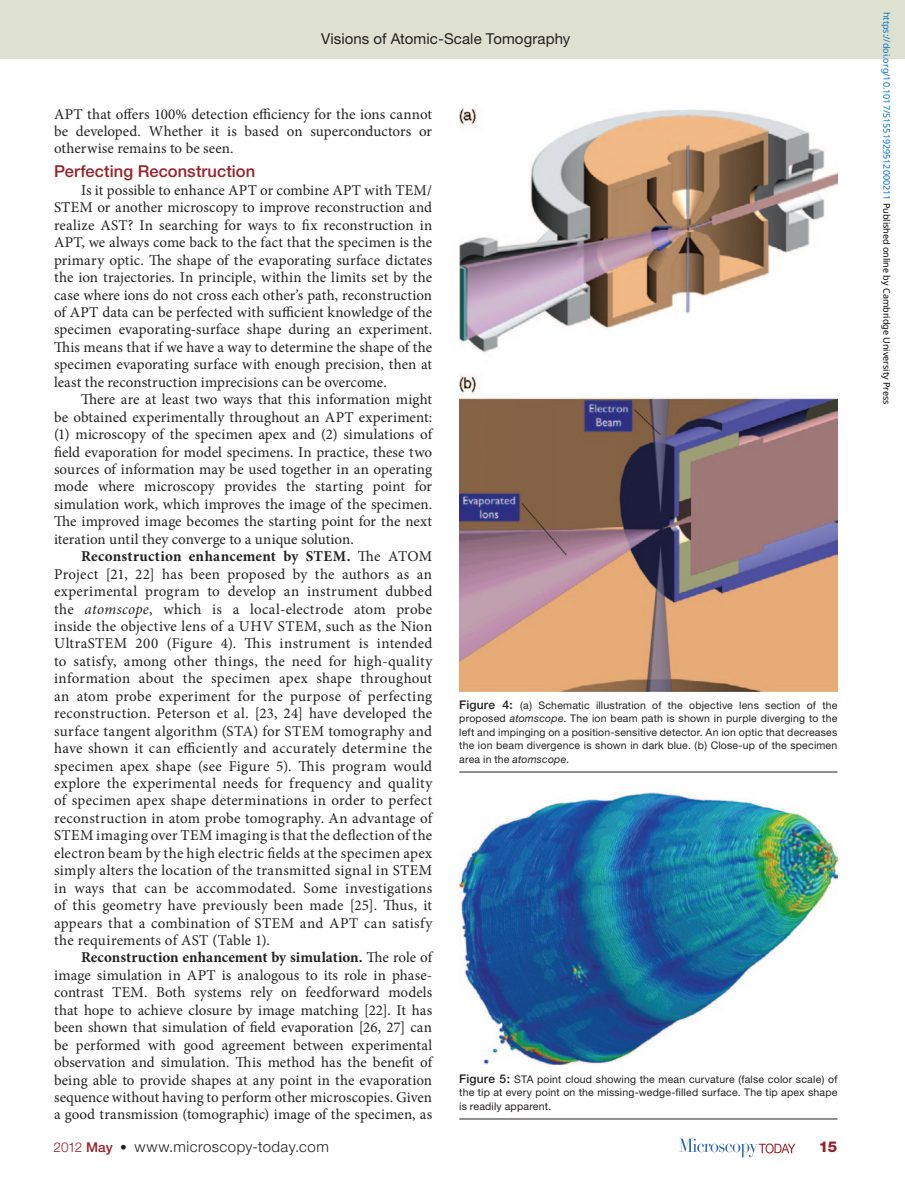
<style>
.page{position:relative;width:905px;height:1188px;background:#fff}
.page>*{position:absolute;margin:0;border:0;box-sizing:border-box;transform-origin:0 0}
.t1{font:500 16.5px "Helvetica Neue";letter-spacing:.005em;color:#98212a}
.t2{font:15px/17.4px "Minion Pro";letter-spacing:.005em;color:#231f20;text-align:justify}
.t3{font:300 15px "Helvetica Neue";letter-spacing:.03em;color:#231f20}
.t4{font:15px "Helvetica Neue";letter-spacing:.005em;color:#231f20}
.t5{font:800 15px "Helvetica Neue";color:#98212a}
.t6{font:10.5px/13.5px "Helvetica Neue";letter-spacing:.015em;color:#231f20;text-align:justify}
.t7{font:9px "Noto Sans";color:#0172cf}
.s1{font-weight:700}
.s2{font-style:italic}
.s3{font-weight:500;font-size:12px}
.s4{font-size:13.5px;color:#98212a}
.s5{font-weight:500;font-size:13.5px;color:#98212a}
.s6{font-weight:500;font-size:13.5px}
.s7{color:#000}
</style>
<div class="page">
<svg style="left:679px;top:1139px;width:116px;height:18px"></svg>
<div style="left:0;top:0;width:904px;height:58px;background:#dfe1d0"></div>
<hr style="left:459px;top:1119px;width:378px;height:1px;background:#231f20">
<img style="left:459px;top:793px;width:378px;height:271px">
<hr style="left:459px;top:772px;width:378px;height:1px;background:#231f20">
<img style="left:459px;top:108px;width:378px;height:583px">
<p class="t4" style="left:321px;top:30px;width:251px">Visions of Atomic-Scale Tomography</p>
<p class="t2" style="left:54px;top:106px;width:379px">APT that offers 100% detection efficiency for the ions cannot be developed. Whether it is based on superconductors or otherwise remains to be seen.</p>
<p class="t1" style="left:54px;top:162px;width:203px">Perfecting Reconstruction</p>
<p class="t2" style="left:54px;top:181px;width:380px;text-indent:27px">Is it possible to enhance APT or combine APT with TEM/ STEM or another microscopy to improve reconstruction and realize AST? In searching for ways to fix reconstruction in APT, we always come back to the fact that the specimen is the primary optic. The shape of the evaporating surface dictates the ion trajectories. In principle, within the limits set by the case where ions do not cross each other’s path, reconstruction of APT data can be perfected with sufficient knowledge of the specimen evaporating-surface shape during an experiment.<br>This means that if we have a way to determine the shape of the specimen evaporating surface with enough precision, then at least the reconstruction imprecisions can be overcome.</p>
<p class="t2" style="left:54px;top:391px;width:380px;text-indent:27px">There are at least two ways that this information might be obtained experimentally throughout an APT experiment: (1) microscopy of the specimen apex and (2) simulations of field evaporation for model specimens. In practice, these two sources of information may be used together in an operating mode where microscopy provides the starting point for simulation work, which improves the image of the specimen.<br>The improved image becomes the starting point for the next iteration until they converge to a unique solution.</p>
<p class="t2" style="left:54px;top:548px;width:380px;text-indent:27px"><span class="s1">Reconstruction enhancement by STEM.</span> The ATOM Project [21, 22] has been proposed by the authors as an experimental program to develop an instrument dubbed the <span class="s2">atomscope</span>, which is a local-electrode atom probe inside the objective lens of a UHV STEM, such as the Nion UltraSTEM 200 (Figure 4). This instrument is intended to satisfy, among other things, the need for high-quality information about the specimen apex shape throughout an atom probe experiment for the purpose of perfecting reconstruction. Peterson et al. [23, 24] have developed the surface tangent algorithm (STA) for STEM tomography and have shown it can efficiently and accurately determine the specimen apex shape (see Figure 5). This program would explore the experimental needs for frequency and quality of specimen apex shape determinations in order to perfect reconstruction in atom probe tomography. An advantage of STEM imaging over TEM imaging is that the deflection of the electron beam by the high electric fields at the specimen apex simply alters the location of the transmitted signal in STEM in ways that can be accommodated. Some investigations of this geometry have previously been made [25]. Thus, it appears that a combination of STEM and APT can satisfy the requirements of AST (Table 1).</p>
<p class="t2" style="left:54px;top:949px;width:380px;text-indent:27px"><span class="s1">Reconstruction enhancement by simulation.</span> The role of image simulation in APT is analogous to its role in phase&shy;contrast TEM. Both systems rely on feedforward models that hope to achieve closure by image matching [22]. It has been shown that simulation of field evaporation [26, 27] can be performed with good agreement between experimental observation and simulation. This method has the benefit of being able to provide shapes at any point in the evaporation sequence without having to perform other microscopies. Given a good transmission (tomographic) image of the specimen, as</p>
<p class="t6" style="left:459px;top:698px;width:379px"><span class="s3">Figure 4:</span> (a) Schematic illustration of the objective lens section of the proposed <span class="s2">atomscope</span>. The ion beam path is shown in purple diverging to the left and impinging on a position-sensitive detector. An ion optic that decreases the ion beam divergence is shown in dark blue. (b) Close-up of the specimen area in the <span class="s2">atomscope</span>.</p>
<p class="t6" style="left:459px;top:1072px;width:380px"><span class="s3">Figure 5:</span> STA point cloud showing the mean curvature (false color scale) of the tip at every point on the missing-wedge-filled surface. The tip apex shape is readily apparent.</p>
<p class="t3" style="left:54px;top:1137px;width:277px"><span class="s4">2012</span> <span class="s5">May</span> <span class="s6">•</span> www.microscopy-today.com</p>
<p class="t5" style="left:818px;top:1138px;width:20px">15</p>
<p class="t7" style="left:893px;top:12px;width:394px;rotate:90deg">https://doi.org/10.1017/S1551929512000211 <span class="s7">Published online by Cambridge University Press</span></p>
</div>
